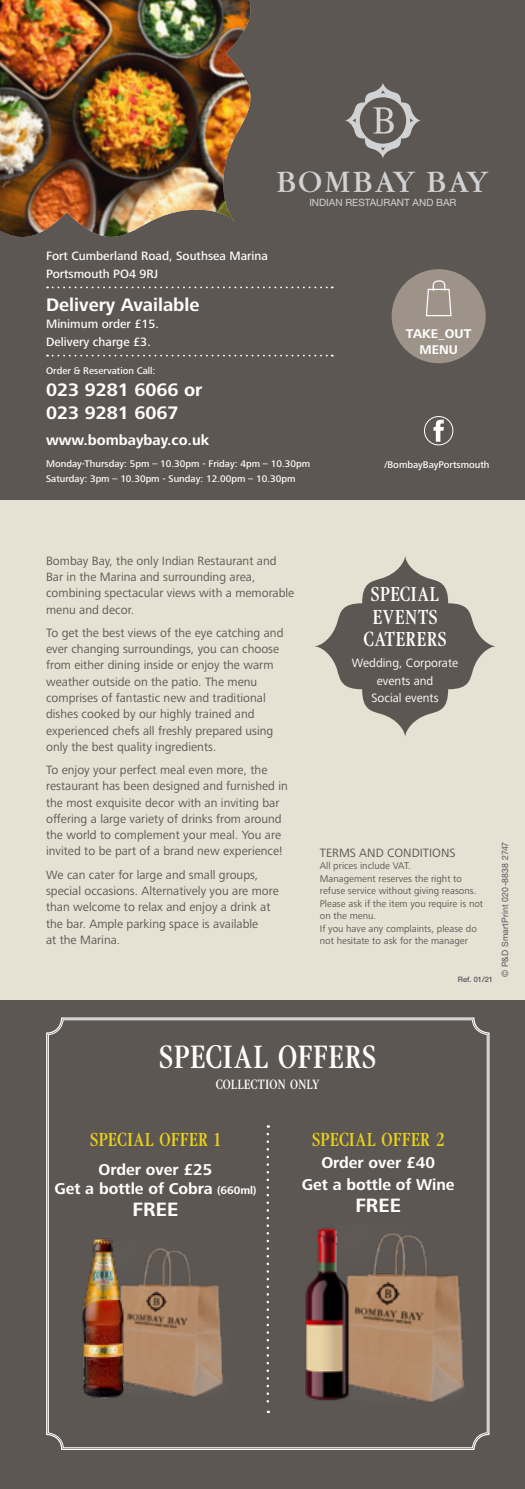
<style>
.page{position:relative;width:525px;height:1489px;background:#fff}
.page>*{position:absolute;margin:0;border:0;box-sizing:border-box;transform-origin:0 0}
.t1{font:30px "Garamond Cond";color:#fff}
.t2{font:27.38px "Garamond";letter-spacing:.075em;color:#d1d2d4}
.t3{font:700 20px "Frutiger Next LT";color:#fff}
.t4{font:700 18.75px "Frutiger Next LT";color:#fff}
.t5{font:18.75px/22.5px "Garamond Cond";color:#fff;text-align:center}
.t6{font:17.5px "Garamond Cond";color:#ebd417}
.t7{font:700 16.25px "Frutiger Next LT";color:#fff}
.t8{font:700 15px "Frutiger Next LT";color:#fff}
.t9{font:700 13.12px/15.8px "Frutiger Next LT";color:#fff;text-align:center}
.t10{font:12.5px/16.2px "Frutiger Next LT";color:#5d5753}
.t11{font:500 12.5px/17.5px "Frutiger Next LT";color:#fff}
.t12{font:12.5px/17.5px "Frutiger Next LT";color:#fff;text-align:center}
.t13{font:12.5px "Garamond Cond";color:#fff}
.t14{font:10px/12.5px "Frutiger Next LT";color:#5d5753}
.t15{font:500 10px "Frutiger Next LT";color:#fff}
.t16{font:10px "Helvetica Neue LT Std";color:#d1d2d4}
.t17{font:8.75px "Helvetica Neue LT Std";letter-spacing:.02em;color:#58585b}
.t18{font:500 7.5px "Helvetica Neue LT Std";color:#58585b}
.s1{font-size:11.25px}
</style>
<div class="page">
<div style="left:0;top:0;width:524px;height:500px;background:#5d5753"></div>
<div style="left:0;top:999px;width:524px;height:489px;background:#5d5753"></div>
<div style="left:0;top:500px;width:524px;height:499px;background:#e7e1d4"></div>
<svg style="left:345px;top:83px;width:76px;height:75px"></svg>
<img style="left:0;top:0;width:251px;height:237px">
<svg style="left:47px;top:286px;width:285px;height:2px"></svg>
<svg style="left:47px;top:354px;width:285px;height:2px"></svg>
<div style="left:424px;top:416px;width:29px;height:29px;border:1px solid #fff;border-radius:50%"></div>
<svg style="left:433px;top:419px;width:10px;height:22px"></svg>
<div style="left:391px;top:269px;width:94px;height:94px;background:#9e9388;border-radius:50%"></div>
<svg style="left:425px;top:280px;width:27px;height:37px"></svg>
<svg style="left:314px;top:556px;width:181px;height:181px"></svg>
<svg style="left:45px;top:999px;width:445px;height:451px"></svg>
<svg style="left:266px;top:1133px;width:3px;height:279px"></svg>
<p class="t2" style="left:276px;top:165px;width:214px">BOMBAY BAY</p>
<p class="t16" style="left:309px;top:197px;width:148px">INDIAN RESTAURANT AND BAR</p>
<p class="t11" style="left:46px;top:247px;width:223px">Fort Cumberland Road, Southsea Marina<br>Portsmouth PO4 9RJ</p>
<p class="t4" style="left:46px;top:294px;width:155px">Delivery Available</p>
<p class="t11" style="left:46px;top:315px;width:114px">Minimum order £15.<br>Delivery charge £3.</p>
<p class="t15" style="left:46px;top:365px;width:111px">Order &amp; Reservation Call:</p>
<p class="t4" style="left:46px;top:380px;width:158px">023 9281 6066 or</p>
<p class="t4" style="left:46px;top:402px;width:134px">023 9281 6067</p>
<p class="t8" style="left:46px;top:431px;width:165px">www.bombaybay.co.uk</p>
<p class="t15" style="left:46px;top:458px;width:265px">Monday-Thursday: 5pm – 10.30pm - Friday: 4pm – 10.30pm</p>
<p class="t15" style="left:46px;top:473px;width:251px">Saturday: 3pm – 10.30pm - Sunday: 12.00pm – 10.30pm</p>
<p class="t9" style="left:406px;top:326px;width:67px">TAKE_OUT<br>MENU</p>
<p class="t15" style="left:384px;top:459px;width:106px">/BombayBayPortsmouth</p>
<p class="t10" style="left:46px;top:552px;width:250px">Bombay Bay, the only Indian Restaurant and Bar in the Marina and surrounding area, combining spectacular views with a memorable menu and decor.</p>
<p class="t10" style="left:46px;top:624px;width:239px">To get the best views of the eye catching and ever changing surroundings, you can choose from either dining inside or enjoy the warm weather outside on the patio. The menu comprises of fantastic new and traditional dishes cooked by our highly trained and experienced chefs all freshly prepared using only the best quality ingredients.</p>
<p class="t10" style="left:46px;top:761px;width:243px">To enjoy your perfect meal even more, the restaurant has been designed and furnished in the most exquisite decor with an inviting bar offering a large variety of drinks from around the world to complement your meal. You are invited to be part of a brand new experience!</p>
<p class="t10" style="left:46px;top:866px;width:234px">We can cater for large and small groups, special occasions. Alternatively you are more than welcome to relax and enjoy a drink at the bar. Ample parking space is available<br>at the Marina.</p>
<p class="t5" style="left:363px;top:583px;width:85px">SPECIAL<br>EVENTS<br>CATERERS</p>
<p class="t12" style="left:351px;top:654px;width:108px">Wedding, Corporate events and<br>Social events</p>
<p class="t10" style="left:320px;top:844px;width:137px">TERMS AND CONDITIONS</p>
<p class="t14" style="left:320px;top:859px;width:92px">All prices include VAT.</p>
<p class="t14" style="left:320px;top:872px;width:158px">Management reserves the right to refuse service without giving reasons.</p>
<p class="t14" style="left:320px;top:897px;width:165px">Please ask if the item you require is not on the menu.</p>
<p class="t14" style="left:320px;top:922px;width:158px">If you have any complaints, please do not hesitate to ask for the manager</p>
<p class="t18" style="left:457px;top:974px;width:37px">Ref. 01/21</p>
<p class="t17" style="left:499px;top:976px;width:136px;rotate:-90deg">© P&amp;D SmartPrint 020-8838 2747</p>
<p class="t1" style="left:159px;top:1038px;width:219px">SPECIAL OFFERS</p>
<p class="t13" style="left:216px;top:1076px;width:105px">COLLECTION ONLY</p>
<p class="t6" style="left:90px;top:1128px;width:132px">SPECIAL OFFER 1</p>
<p class="t7" style="left:99px;top:1160px;width:115px">Order over £25</p>
<p class="t7" style="left:54px;top:1178px;width:203px">Get a bottle of Cobra <span class="s1">(660ml)</span></p>
<p class="t3" style="left:132px;top:1197px;width:47px">FREE</p>
<p class="t6" style="left:312px;top:1128px;width:134px">SPECIAL OFFER 2</p>
<p class="t7" style="left:321px;top:1153px;width:115px">Order over £40</p>
<p class="t7" style="left:301px;top:1175px;width:154px">Get a bottle of Wine</p>
<p class="t3" style="left:355px;top:1194px;width:47px">FREE</p>
</div>
